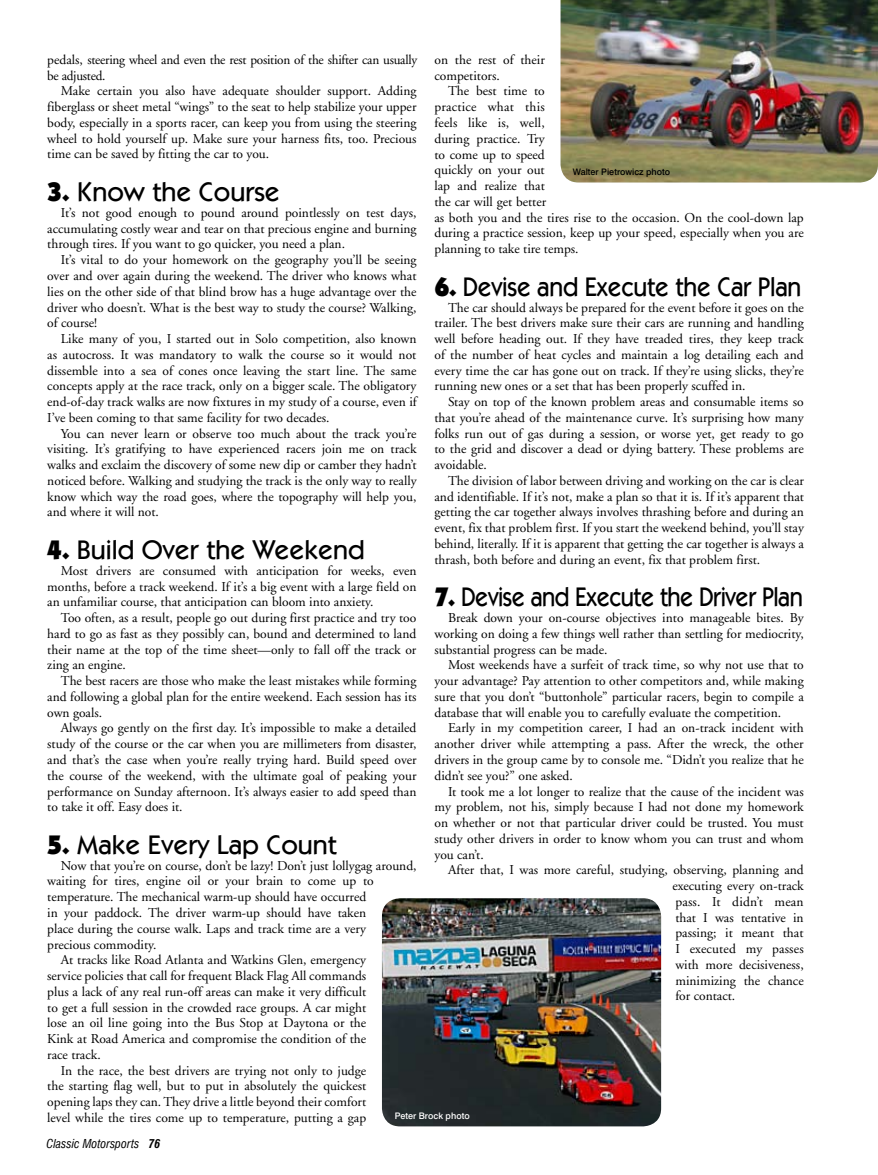
<style>
.page{position:relative;width:878px;height:1175px;background:#fff}
.page>*{position:absolute;margin:0;border:0;box-sizing:border-box;transform-origin:0 0}
.t1{font:500 27px "Itc Kabel";letter-spacing:-.01em;color:#000}
.t2{font:500 27px "Itc Kabel";letter-spacing:-.01em;color:#000;scale:.88 1}
.t3{font:500 27px "Itc Kabel";letter-spacing:-.01em;color:#000;scale:.92 1}
.t4{font:13.5px/15.8px "Adobe Garamond";color:#000;text-align:justify}
.t5{font:13.5px/15.8px "Adobe Garamond";letter-spacing:-.02em;color:#000}
.t6{font:italic condensed 12px "Swiss 721 BT";color:#000}
.t7{font:500 9px "Swiss 721 BT";color:#000}
.t8{font:500 9px "Swiss 721 BT";color:#fff}
.s1{font-weight:900}
.s2{font-weight:700}
</style>
<div class="page">
<img style="left:560px;top:0;width:318px;height:182px">
<img style="left:382px;top:898px;width:279px;height:228px">
<p class="t5" style="left:47px;top:52px;width:371px">pedals, steering wheel and even the rest position of the shifter can usually be adjusted.</p>
<p class="t4" style="left:47px;top:84px;width:371px;text-indent:14px">Make certain you also have adequate shoulder support. Adding fiberglass or sheet metal “wings” to the seat to help stabilize your upper body, especially in a sports racer, can keep you from using the steering wheel to hold yourself up. Make sure your harness fits, too. Precious time can be saved by fitting the car to you.</p>
<h1 class="t1" style="left:47px;top:176px;width:234px"><span class="s1">3.</span> Know the Course</h1>
<p class="t4" style="left:47px;top:205px;width:371px;text-indent:14px">It’s not good enough to pound around pointlessly on test days, accumulating costly wear and tear on that precious engine and burning through tires. If you want to go quicker, you need a plan.</p>
<p class="t4" style="left:47px;top:252px;width:371px;text-indent:14px">It’s vital to do your homework on the geography you’ll be seeing over and over again during the weekend. The driver who knows what lies on the other side of that blind brow has a huge advantage over the driver who doesn’t. What is the best way to study the course? Walking, of course!</p>
<p class="t4" style="left:47px;top:331px;width:371px;text-indent:14px">Like many of you, I started out in Solo competition, also known as autocross. It was mandatory to walk the course so it would not dissemble into a sea of cones once leaving the start line. The same concepts apply at the race track, only on a bigger scale. The obligatory end-of-day track walks are now fixtures in my study of a course, even if I’ve been coming to that same facility for two decades.</p>
<p class="t4" style="left:47px;top:426px;width:371px;text-indent:14px">You can never learn or observe too much about the track you’re visiting. It’s gratifying to have experienced racers join me on track walks and exclaim the discovery of some new dip or camber they hadn’t noticed before. Walking and studying the track is the only way to really know which way the road goes, where the topography will help you, and where it will not.</p>
<h1 class="t1" style="left:47px;top:534px;width:319px"><span class="s1">4.</span> Build Over the Weekend</h1>
<p class="t4" style="left:47px;top:563px;width:371px;text-indent:14px">Most drivers are consumed with anticipation for weeks, even months, before a track weekend. If it’s a big event with a large field on an unfamiliar course, that anticipation can bloom into anxiety.</p>
<p class="t4" style="left:47px;top:610px;width:370px;text-indent:14px">Too often, as a result, people go out during first practice and try too hard to go as fast as they possibly can, bound and determined to land their name at the top of the time sheet—only to fall off the track or zing an engine.</p>
<p class="t4" style="left:47px;top:673px;width:371px;text-indent:14px">The best racers are those who make the least mistakes while forming and following a global plan for the entire weekend. Each session has its own goals.</p>
<p class="t4" style="left:47px;top:720px;width:371px;text-indent:14px">Always go gently on the first day. It’s impossible to make a detailed study of the course or the car when you are millimeters from disaster, and that’s the case when you’re really trying hard. Build speed over the course of the weekend, with the ultimate goal of peaking your performance on Sunday afternoon. It’s always easier to add speed than to take it off. Easy does it.</p>
<h1 class="t1" style="left:47px;top:828px;width:291px"><span class="s1">5.</span> Make Every Lap Count</h1>
<p class="t4" style="left:61px;top:858px;width:357px">Now that you’re on course, don’t be lazy! Don’t just lollygag around,</p>
<p class="t4" style="left:47px;top:873px;width:328px">waiting for tires, engine oil or your brain to come up to</p>
<p class="t4" style="left:47px;top:889px;width:320px">temperature. The mechanical warm-up should have occurred</p>
<p class="t4" style="left:47px;top:905px;width:320px">in your paddock. The driver warm-up should have taken</p>
<p class="t4" style="left:47px;top:921px;width:320px">place during the course walk. Laps and track time are a very</p>
<p class="t4" style="left:47px;top:936px;width:111px">precious commodity.</p>
<p class="t4" style="left:61px;top:952px;width:307px">At tracks like Road Atlanta and Watkins Glen, emergency</p>
<p class="t4" style="left:47px;top:968px;width:320px">service policies that call for frequent Black Flag All commands</p>
<p class="t4" style="left:47px;top:984px;width:320px">plus a lack of any real run-off areas can make it very difficult</p>
<p class="t4" style="left:47px;top:999px;width:320px">to get a full session in the crowded race groups. A car might</p>
<p class="t4" style="left:47px;top:1015px;width:320px">lose an oil line going into the Bus Stop at Daytona or the</p>
<p class="t4" style="left:47px;top:1031px;width:320px">Kink at Road America and compromise the condition of the</p>
<p class="t4" style="left:47px;top:1047px;width:55px">race track.</p>
<p class="t4" style="left:61px;top:1062px;width:307px">In the race, the best drivers are trying not only to judge</p>
<p class="t4" style="left:47px;top:1078px;width:320px">the starting flag well, but to put in absolutely the quickest</p>
<p class="t4" style="left:47px;top:1094px;width:320px">opening laps they can. They drive a little beyond their comfort</p>
<p class="t4" style="left:47px;top:1110px;width:320px">level while the tires come up to temperature, putting a gap</p>
<p class="t4" style="left:434px;top:52px;width:112px">on the rest of their competitors.</p>
<p class="t4" style="left:434px;top:84px;width:371px;text-align:left;text-indent:14px">The best time to<br>practice what this<br>feels like is, well,<br>during practice. Try<br>to come up to speed<br>quickly on your out<br>lap and realize that<br>the car will get better<br>as both you and the tires rise to the occasion. On the cool-down lap during a practice session, keep up your speed, especially when you are planning to take tire temps.</p>
<h1 class="t3" style="left:434px;top:270px;width:400px"><span class="s1">6.</span> Devise and Execute the Car Plan</h1>
<p class="t4" style="left:434px;top:300px;width:371px;text-indent:14px">The car should always be prepared for the event before it goes on the trailer. The best drivers make sure their cars are running and handling well before heading out. If they have treaded tires, they keep track of the number of heat cycles and maintain a log detailing each and every time the car has gone out on track. If they’re using slicks, they’re running new ones or a set that has been properly scuffed in.</p>
<p class="t4" style="left:434px;top:394px;width:371px;text-indent:14px">Stay on top of the known problem areas and consumable items so that you’re ahead of the maintenance curve. It’s surprising how many folks run out of gas during a session, or worse yet, get ready to go to the grid and discover a dead or dying battery. These problems are avoidable.</p>
<p class="t4" style="left:434px;top:473px;width:371px;text-indent:14px">The division of labor between driving and working on the car is clear and identifiable. If it’s not, make a plan so that it is. If it’s apparent that getting the car together always involves thrashing before and during an event, fix that problem first. If you start the weekend behind, you’ll stay behind, literally. If it is apparent that getting the car together is always a thrash, both before and during an event, fix that problem first.</p>
<h1 class="t2" style="left:434px;top:581px;width:420px"><span class="s1">7.</span> Devise and Execute the Driver Plan</h1>
<p class="t4" style="left:434px;top:610px;width:371px;text-indent:14px">Break down your on-course objectives into manageable bites. By working on doing a few things well rather than settling for mediocrity, substantial progress can be made.</p>
<p class="t4" style="left:434px;top:657px;width:371px;text-indent:14px">Most weekends have a surfeit of track time, so why not use that to your advantage? Pay attention to other competitors and, while making sure that you don’t “buttonhole” particular racers, begin to compile a database that will enable you to carefully evaluate the competition.</p>
<p class="t4" style="left:434px;top:720px;width:371px;text-indent:14px">Early in my competition career, I had an on-track incident with another driver while attempting a pass. After the wreck, the other drivers in the group came by to console me. “Didn’t you realize that he didn’t see you?” one asked.</p>
<p class="t4" style="left:434px;top:783px;width:371px;text-indent:14px">It took me a lot longer to realize that the cause of the incident was my problem, not his, simply because I had not done my homework on whether or not that particular driver could be trusted. You must study other drivers in order to know whom you can trust and whom you can’t.</p>
<p class="t4" style="left:672px;top:862px;width:133px;text-indent:-224px">After that, I was more careful, studying, observing, planning and executing every on-track pass. It didn’t mean that I was tentative in passing; it meant that I executed my passes with more decisiveness, minimizing the chance for contact.</p>
<p class="t7" style="left:572px;top:166px;width:99px">Walter Pietrowicz photo</p>
<p class="t8" style="left:395px;top:1110px;width:76px">Peter Brock photo</p>
<p class="t6" style="left:46px;top:1136px;width:115px">Classic Motorsports <span class="s2">76</span></p>
</div>
